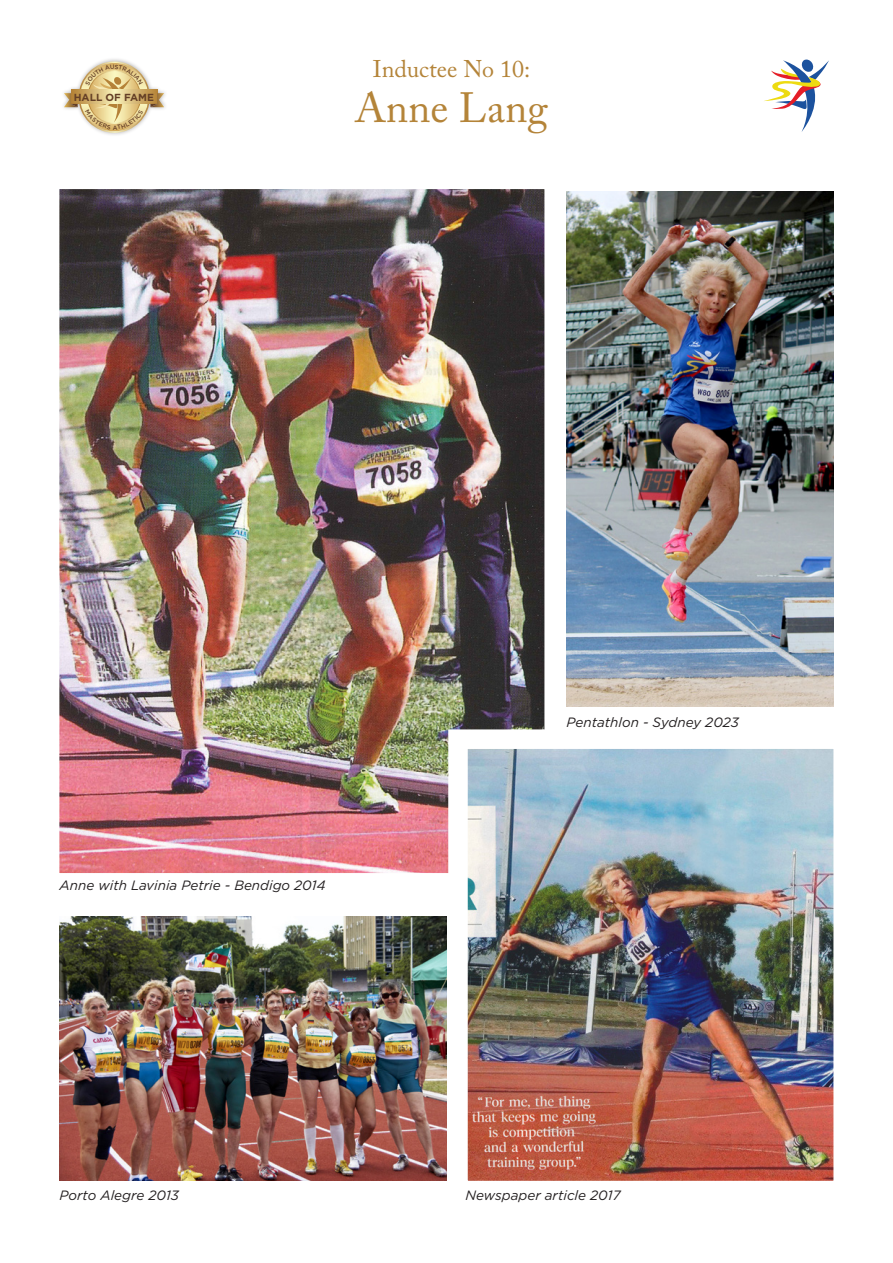
<style>
.page{position:relative;width:893px;height:1263px;background:#fff}
.page>*{position:absolute;margin:0;border:0;box-sizing:border-box;transform-origin:0 0}
.t1{font:42px "Adobe Caslon Pro";color:#b48439}
.t2{font:24px "Adobe Caslon Pro";color:#b48439}
.t3{font:italic 13.5px "Gotham";color:#231f20}
.t4{font:700 10.35px "Gotham";color:#643f26}
</style>
<div class="page">
<div style="left:60px;top:57px;width:108px;height:80px;background:#231f20;opacity:.35"></div>
<svg style="left:764px;top:60px;width:65px;height:72px"></svg>
<img style="left:59px;top:189px;width:508px;height:684px">
<img style="left:567px;top:191px;width:266px;height:516px">
<img style="left:60px;top:917px;width:378px;height:264px">
<img style="left:438px;top:720px;width:396px;height:461px">
<svg style="left:64px;top:62px;width:100px;height:71px"></svg>
<p class="t4" style="left:74px;top:91px;width:82px">HALL OF FAME</p>
<h2 class="t2" style="left:373px;top:55px;width:159px">Inductee No 10:</h2>
<h1 class="t1" style="left:355px;top:83px;width:195px">Anne Lang</h1>
<p class="t3" style="left:60px;top:878px;width:267px">Anne with Lavinia Petrie - Bendigo 2014</p>
<p class="t3" style="left:60px;top:1188px;width:121px">Porto Alegre 2013</p>
<p class="t3" style="left:567px;top:714px;width:174px">Pentathlon - Sydney 2023</p>
<p class="t3" style="left:466px;top:1188px;width:156px">Newspaper article 2017</p>
</div>
